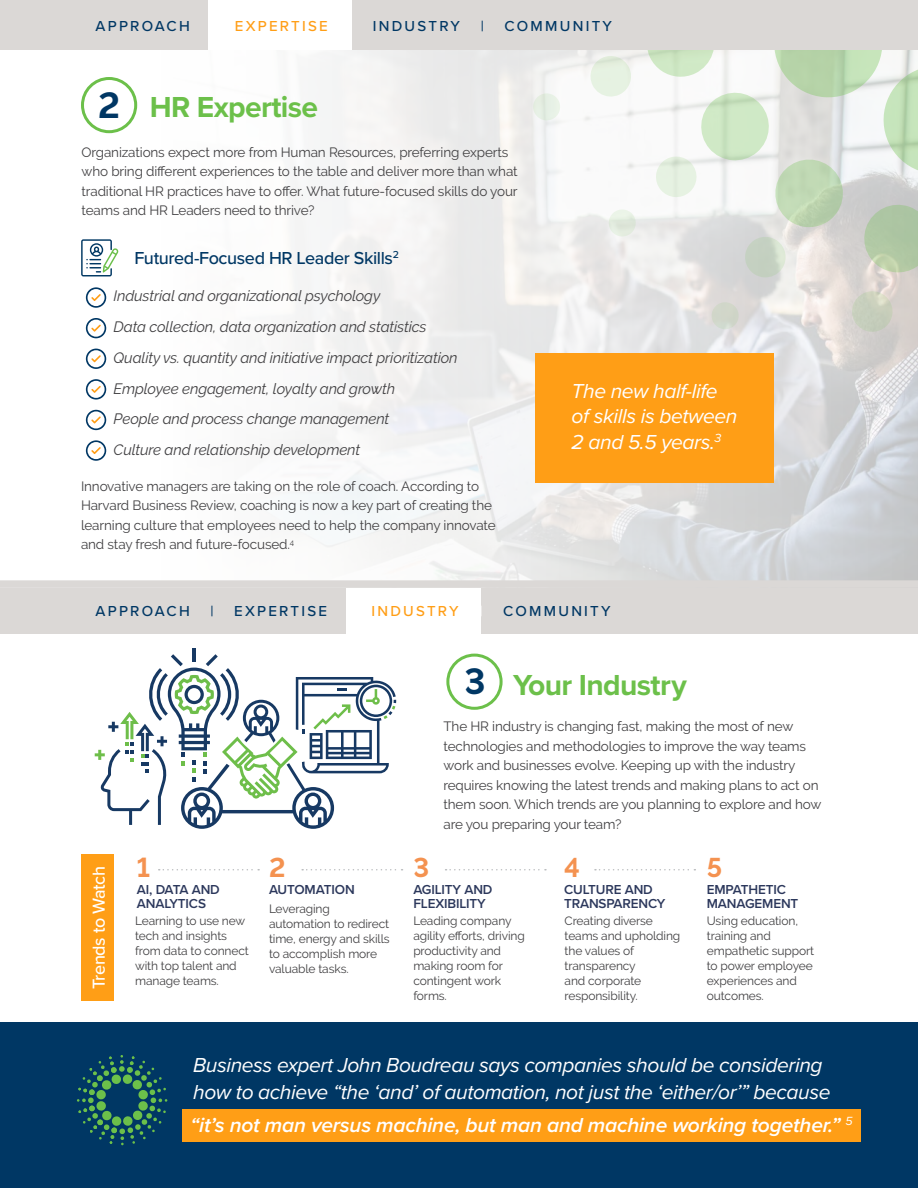
<style>
.page{position:relative;width:918px;height:1188px;background:#fff}
.page>*{position:absolute;margin:0;border:0;box-sizing:border-box;transform-origin:0 0}
.t1{font:700 36px "Raleway";color:#003764}
.t2{font:700 30px "Proxima Nova";letter-spacing:-.02em;color:#6cc04a}
.t3{font:700 27px "Raleway";color:#f49250}
.t4{font:italic 21px/25.5px "Proxima Nova";letter-spacing:-.02em;color:#fff}
.t5{font:italic 600 21px "Proxima Nova";letter-spacing:-.01em;color:#fff}
.t6{font:500 18px "Proxima Nova";letter-spacing:-.02em;color:#003764}
.t7{font:500 18px "Proxima Nova";letter-spacing:-.02em;color:#fff}
.t8{font:italic 15px/30.8px "Raleway";letter-spacing:-.01em;color:#414042}
.t9{font:500 15px "Proxima Nova";letter-spacing:.15em;color:#003764}
.t10{font:500 15px "Proxima Nova";letter-spacing:.15em;color:#ff9e16}
.t11{font:13.5px/19.5px "Raleway";letter-spacing:-.01em;color:#414042}
.t12{font:600 13.5px/13.5px "Proxima Nova";letter-spacing:-.01em;color:#2c385c}
.t13{font:12px/15px "Raleway";letter-spacing:-.01em;color:#414042}
</style>
<div class="page">
<img style="left:151px;top:49px;width:767px;height:531px">
<div style="left:0;top:1023px;width:918px;height:165px;background:#003764"></div>
<div style="left:535px;top:353px;width:239px;height:130px;background:#ff9e16"></div>
<div style="left:82px;top:854px;width:32px;height:147px;background:#ff9e16"></div>
<svg style="left:483px;top:49px;width:435px;height:290px"></svg>
<svg style="left:86px;top:287px;width:20px;height:21px"></svg>
<svg style="left:86px;top:349px;width:20px;height:20px"></svg>
<svg style="left:86px;top:379px;width:20px;height:21px"></svg>
<svg style="left:86px;top:410px;width:20px;height:20px"></svg>
<svg style="left:86px;top:440px;width:20px;height:21px"></svg>
<svg style="left:86px;top:318px;width:20px;height:20px"></svg>
<svg style="left:81px;top:239px;width:38px;height:37px"></svg>
<div style="left:81px;top:77px;width:56px;height:56px;border:3px solid #6cc04a;border-radius:50%"></div>
<div style="left:446px;top:654px;width:57px;height:56px;border:3px solid #6cc04a;border-radius:50%"></div>
<svg style="left:159px;top:869px;width:100px;height:1px"></svg>
<svg style="left:302px;top:869px;width:101px;height:1px"></svg>
<svg style="left:446px;top:869px;width:100px;height:1px"></svg>
<svg style="left:595px;top:869px;width:100px;height:1px"></svg>
<svg style="left:95px;top:649px;width:301px;height:180px"></svg>
<div style="left:182px;top:1109px;width:679px;height:32px;background:#ff9e16"></div>
<div style="left:0;top:0;width:918px;height:49px;background:#dbd8d6"></div>
<div style="left:208px;top:0;width:144px;height:49px;background:#fff"></div>
<div style="left:0;top:588px;width:918px;height:46px;background:#dbd8d6"></div>
<div style="left:346px;top:588px;width:136px;height:51px;background:#fff"></div>
<div style="left:0;top:580px;width:918px;height:8px;background:#dbd8d6"></div>
<svg style="left:77px;top:1055px;width:90px;height:90px"></svg>
<p class="t9" style="left:96px;top:17px;width:96px">APPROACH</p>
<p class="t10" style="left:235px;top:17px;width:94px">EXPERTISE</p>
<p class="t9" style="left:373px;top:17px;width:89px">INDUSTRY</p>
<p class="t9" style="left:481px;top:17px;width:5px">|</p>
<p class="t9" style="left:505px;top:17px;width:109px">COMMUNITY</p>
<h1 class="t1" style="left:98px;top:85px;width:23px">2</h1>
<h2 class="t2" style="left:150px;top:85px;width:170px">HR Expertise</h2>
<p class="t11" style="left:82px;top:142px;width:438px">Organizations expect more from Human Resources, preferring experts who bring different experiences to the table and deliver more than what traditional HR practices have to offer. What future-focused skills do your teams and HR Leaders need to thrive?</p>
<h3 class="t6" style="left:134px;top:247px;width:266px">Futured-Focused HR Leader Skills<sup>2</sup></h3>
<p class="t8" style="left:114px;top:281px;width:345px">Industrial and organizational psychology<br>Data collection, data organization and statistics Quality vs. quantity and initiative impact prioritization Employee engagement, loyalty and growth<br>People and process change management<br>Culture and relationship development</p>
<p class="t11" style="left:81px;top:476px;width:416px">Innovative managers are taking on the role of coach. According to Harvard Business Review, coaching is now a key part of creating the learning culture that employees need to help the company innovate and stay fresh and future-focused.<sup>4</sup></p>
<h3 class="t4" style="left:572px;top:379px;width:167px">The new half-life of skills is between<br>2 and 5.5 years.<sup>3</sup></h3>
<p class="t9" style="left:96px;top:602px;width:96px">APPROACH</p>
<p class="t9" style="left:210px;top:602px;width:5px">|</p>
<p class="t9" style="left:234px;top:602px;width:94px">EXPERTISE</p>
<p class="t10" style="left:371px;top:602px;width:89px">INDUSTRY</p>
<p class="t9" style="left:503px;top:602px;width:109px">COMMUNITY</p>
<h1 class="t1" style="left:465px;top:661px;width:23px">3</h1>
<h2 class="t2" style="left:513px;top:663px;width:175px">Your Industry</h2>
<h3 class="t7" style="left:88px;top:989px;width:125px;rotate:-90deg">Trends to Watch</h3>
<h3 class="t3" style="left:137px;top:852px;width:15px">1</h3>
<p class="t12" style="left:137px;top:883px;width:85px">AI, DATA AND<br>ANALYTICS</p>
<p class="t13" style="left:135px;top:913px;width:115px">Learning to use new tech and insights from data to connect with top talent and manage teams.</p>
<h3 class="t3" style="left:269px;top:852px;width:18px">2</h3>
<p class="t12" style="left:269px;top:883px;width:87px">AUTOMATION</p>
<p class="t13" style="left:269px;top:901px;width:122px">Leveraging automation to redirect time, energy and skills to accomplish more valuable tasks.</p>
<p class="t11" style="left:444px;top:717px;width:379px">The HR industry is changing fast, making the most of new technologies and methodologies to improve the way teams work and businesses evolve. Keeping up with the industry requires knowing the latest trends and making plans to act on them soon. Which trends are you planning to explore and how are you preparing your team?</p>
<h3 class="t3" style="left:413px;top:852px;width:17px">3</h3>
<p class="t12" style="left:413px;top:883px;width:81px">AGILITY AND<br>FLEXIBILITY</p>
<h3 class="t3" style="left:564px;top:852px;width:17px">4</h3>
<p class="t12" style="left:564px;top:883px;width:103px">CULTURE AND<br>TRANSPARENCY</p>
<h3 class="t3" style="left:707px;top:852px;width:17px">5</h3>
<p class="t12" style="left:707px;top:883px;width:93px">EMPATHETIC<br>MANAGEMENT</p>
<p class="t13" style="left:413px;top:913px;width:113px">Leading company agility efforts, driving productivity and making room for contingent work forms.</p>
<p class="t13" style="left:565px;top:913px;width:117px">Creating diverse teams and upholding the values of transparency<br>and corporate responsibility.</p>
<p class="t13" style="left:707px;top:913px;width:109px">Using education, training and empathetic support to power employee experiences and outcomes.</p>
<h3 class="t4" style="left:193px;top:1052px;width:639px;line-height:27px">Business expert John Boudreau says companies should be considering how to achieve “the ‘and’ of automation, not just the ‘either/or’” because “it’s not man versus machine, but man and machine working together.”<sup>5</sup></h3>
<h3 class="t5" style="left:190px;top:1113px;width:664px">“it’s not man versus machine, but man and machine working together.” <sup>5</sup></h3>
</div>
